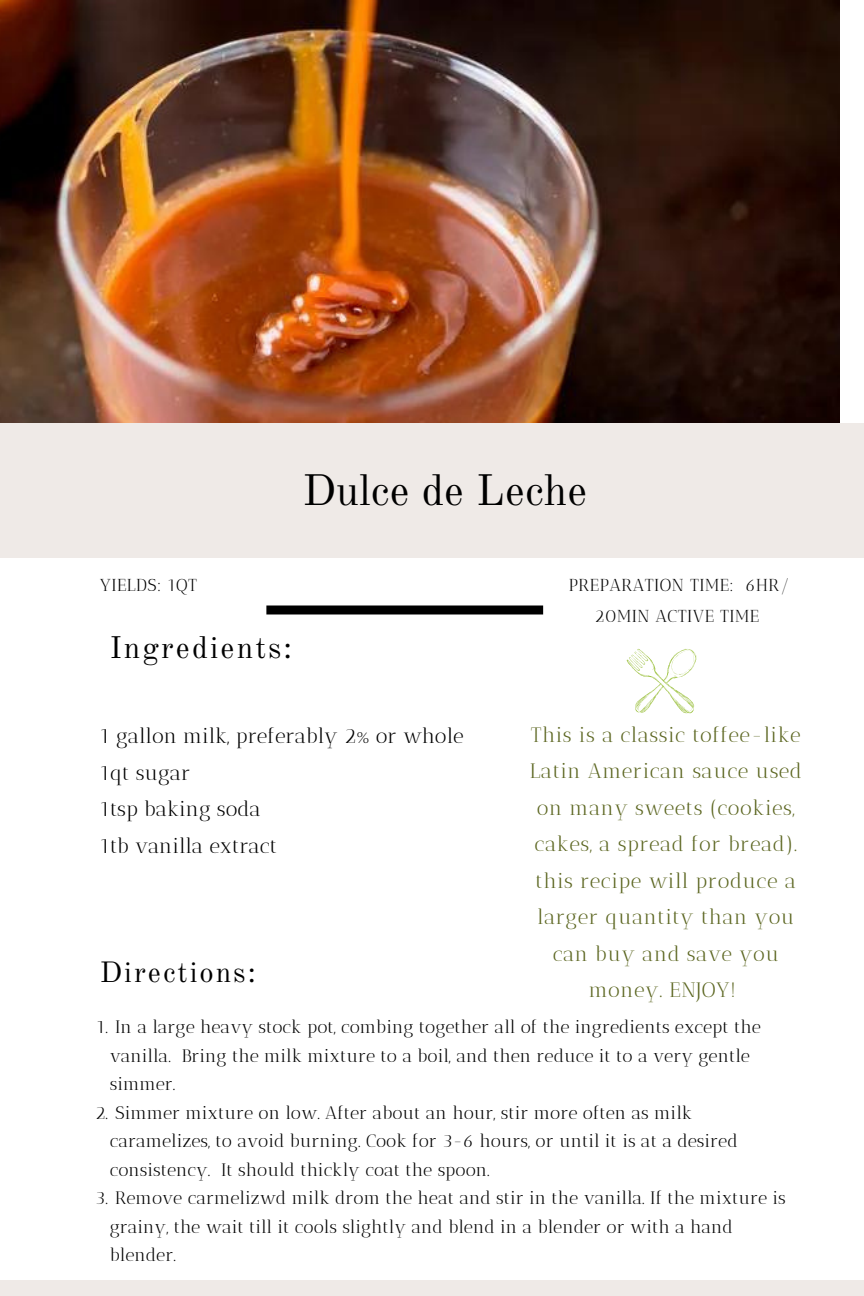
<style>
.page{position:relative;width:864px;height:1296px;background:#fff}
.page>*{position:absolute;margin:0;border:0;box-sizing:border-box;transform-origin:0 0}
.t1{font:43.2px "Old Standard";color:#000}
.t2{font:30.6px "Old Standard";letter-spacing:.07em;color:#000}
.t3{font:28.8px "Old Standard";letter-spacing:.07em;color:#000}
.t4{font:21px "Antic Didone";color:#000}
.t5{font:20.7px/36.6px "Antic Didone";letter-spacing:.025em;color:#5c6621;text-align:center}
.t6{font:18px/28.5px "Antic Didone";color:#000}
.t7{font:17.4px/30.6px "Antic Didone";letter-spacing:.025em;color:#000;text-align:center}
</style>
<div class="page">
<div style="left:0;top:1280px;width:864px;height:16px;background:#efeae7"></div>
<img style="left:0;top:0;width:839px;height:423px">
<div style="left:0;top:423px;width:864px;height:135px;background:#efeae7"></div>
<svg style="left:627px;top:649px;width:69px;height:65px"></svg>
<div style="left:266px;top:605px;width:277px;height:10px;background:#000"></div>
<p class="t1" style="left:303px;top:464px;width:286px">Dulce de Leche</p>
<p class="t7" style="left:100px;top:570px;width:99px">YIELDS: 1QT</p>
<p class="t7" style="left:569px;top:570px;width:223px">PREPARATION TIME: 6HR/<br>20MIN ACTIVE TIME</p>
<p class="t2" style="left:110px;top:628px;width:184px">Ingredients:</p>
<p class="t4" style="left:100px;top:723px;width:365px">1 gallon milk, preferably 2% or whole</p>
<p class="t4" style="left:100px;top:760px;width:92px">1qt sugar</p>
<p class="t4" style="left:100px;top:796px;width:163px">1tsp baking soda</p>
<p class="t4" style="left:100px;top:833px;width:179px">1tb vanilla extract</p>
<p class="t3" style="left:100px;top:955px;width:157px">Directions:</p>
<p class="t5" style="left:530px;top:716px;width:274px">This is a classic toffee-like<br>Latin American sauce used on many sweets (cookies, cakes, a spread for bread). this recipe will produce a larger quantity than you can buy and save you money. ENJOY!</p>
<p class="t6" style="left:110px;top:1013px;width:653px;text-indent:-13px">1. In a large heavy stock pot, combing together all of the ingredients except the vanilla. Bring the milk mixture to a boil, and then reduce it to a very gentle simmer.</p>
<p class="t6" style="left:110px;top:1098px;width:629px;text-indent:-15px">2. Simmer mixture on low. After about an hour, stir more often as milk caramelizes, to avoid burning. Cook for 3-6 hours, or until it is at a desired consistency. It should thickly coat the spoon.</p>
<p class="t6" style="left:110px;top:1184px;width:678px;text-indent:-14px">3. Remove carmelizwd milk drom the heat and stir in the vanilla. If the mixture is grainy, the wait till it cools slightly and blend in a blender or with a hand blender.</p>
</div>
